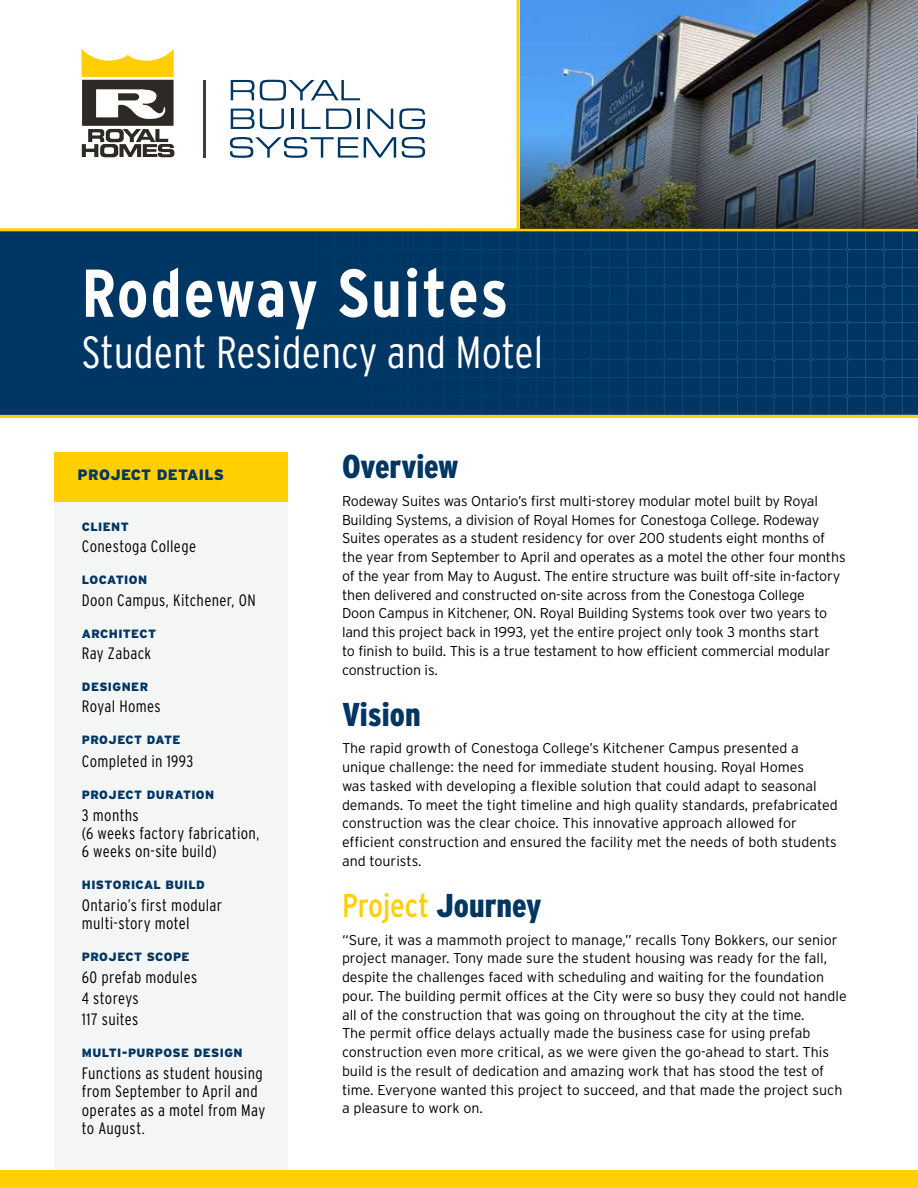
<style>
.page{position:relative;width:918px;height:1188px;background:#fff}
.page>*{position:absolute;margin:0;border:0;box-sizing:border-box;transform-origin:0 0}
.t1{font:700 67.5px "Interstate Condensed";letter-spacing:.025em;color:#fff}
.t2{font:300 45px "Interstate Condensed";color:#fff}
.t3{font:900 33px "Interstate Condensed";letter-spacing:-.005em;color:#003663}
.t4{font:33px "Interstate Condensed";letter-spacing:-.005em;color:#ffcf01}
.t5{font:300 16.5px/18.5px "Interstate Condensed";letter-spacing:.02em;color:#000}
.t6{font:900 15px "Interstate";letter-spacing:.02em;color:#003663}
.t7{font:300 14.25px/18.8px "Interstate";letter-spacing:-.01em;color:#000}
.t8{font:900 12px "Interstate";letter-spacing:.035em;color:#003663}
.s1{font-weight:900;color:#003663}
</style>
<div class="page">
<div style="left:0;top:231px;width:918px;height:185px;background:#003663"></div>
<svg style="left:732px;top:231px;width:186px;height:41px"></svg>
<svg style="left:315px;top:272px;width:603px;height:143px"></svg>
<svg style="left:315px;top:231px;width:417px;height:41px"></svg>
<div style="left:54px;top:496px;width:234px;height:676px;background:#f4f5f5"></div>
<div style="left:54px;top:452px;width:234px;height:49px;background:#ffcf01"></div>
<img style="left:520px;top:0;width:398px;height:103px">
<div style="left:0;top:1170px;width:918px;height:18px;background:#ffcf01"></div>
<hr style="left:0;top:228px;width:918px;height:3px;background:#ffcf01">
<svg style="left:82px;top:49px;width:93px;height:108px"></svg>
<hr style="left:204px;top:80px;width:2px;height:77px;background:#3a3f47">
<svg style="left:231px;top:80px;width:129px;height:21px"></svg>
<svg style="left:231px;top:109px;width:53px;height:20px"></svg>
<hr style="left:292px;top:109px;width:2px;height:20px;background:#003663">
<svg style="left:302px;top:109px;width:49px;height:20px"></svg>
<hr style="left:357px;top:109px;width:3px;height:20px;background:#003663">
<svg style="left:367px;top:109px;width:26px;height:20px"></svg>
<svg style="left:399px;top:108px;width:26px;height:21px"></svg>
<svg style="left:230px;top:137px;width:128px;height:21px"></svg>
<svg style="left:364px;top:137px;width:32px;height:21px"></svg>
<svg style="left:402px;top:137px;width:23px;height:21px"></svg>
<img style="left:520px;top:103px;width:398px;height:126px">
<hr style="left:0;top:415px;width:918px;height:3px;background:#ffcf01">
<hr style="left:517px;top:0;width:3px;height:230px;background:#ffcf01">
<h1 class="t1" style="left:82px;top:255px;width:428px">Rodeway Suites</h1>
<h2 class="t2" style="left:82px;top:327px;width:463px">Student Residency and Motel</h2>
<p class="t6" style="left:78px;top:466px;width:148px">PROJECT DETAILS</p>
<p class="t8" style="left:82px;top:520px;width:48px">CLIENT</p>
<p class="t5" style="left:82px;top:537px;width:116px">Conestoga College</p>
<p class="t8" style="left:82px;top:573px;width:67px">LOCATION</p>
<p class="t5" style="left:82px;top:591px;width:175px">Doon Campus, Kitchener, ON</p>
<p class="t8" style="left:82px;top:627px;width:76px">ARCHITECT</p>
<p class="t5" style="left:82px;top:644px;width:71px">Ray Zaback</p>
<p class="t8" style="left:82px;top:680px;width:68px">DESIGNER</p>
<p class="t5" style="left:82px;top:697px;width:80px">Royal Homes</p>
<p class="t8" style="left:82px;top:733px;width:100px">PROJECT DATE</p>
<p class="t5" style="left:82px;top:752px;width:113px">Completed in 1993</p>
<p class="t8" style="left:82px;top:788px;width:134px">PROJECT DURATION</p>
<p class="t5" style="left:82px;top:805px;width:179px">3 months<br>(6 weeks factory fabrication,<br>6 weeks on-site build)</p>
<p class="t8" style="left:82px;top:878px;width:125px">HISTORICAL BUILD</p>
<p class="t5" style="left:82px;top:896px;width:142px">Ontario’s first modular multi-story motel</p>
<p class="t8" style="left:82px;top:950px;width:109px">PROJECT SCOPE</p>
<p class="t5" style="left:82px;top:966px;width:117px;line-height:21.5px">60 prefab modules<br>4 storeys<br>117 suites</p>
<p class="t8" style="left:82px;top:1046px;width:162px">MULTI-PURPOSE DESIGN</p>
<p class="t5" style="left:82px;top:1064px;width:185px">Functions as student housing from September to April and operates as a motel from May to August.</p>
<h3 class="t3" style="left:342px;top:448px;width:118px">Overview</h3>
<p class="t7" style="left:342px;top:491px;width:505px">Rodeway Suites was Ontario’s first multi-storey modular motel built by Royal Building Systems, a division of Royal Homes for Conestoga College. Rodeway Suites operates as a student residency for over 200 students eight months of the year from September to April and operates as a motel the other four months of the year from May to August. The entire structure was built off-site in-factory then delivered and constructed on-site across from the Conestoga College<br>Doon Campus in Kitchener, ON. Royal Building Systems took over two years to land this project back in 1993, yet the entire project only took 3 months start<br>to finish to build. This is a true testament to how efficient commercial modular construction is.</p>
<h3 class="t3" style="left:342px;top:696px;width:80px">Vision</h3>
<p class="t7" style="left:342px;top:739px;width:497px">The rapid growth of Conestoga College’s Kitchener Campus presented a unique challenge: the need for immediate student housing. Royal Homes<br>was tasked with developing a flexible solution that could adapt to seasonal demands. To meet the tight timeline and high quality standards, prefabricated construction was the clear choice. This innovative approach allowed for efficient construction and ensured the facility met the needs of both students and tourists.</p>
<h3 class="t4" style="left:342px;top:887px;width:201px">Project <span class="s1">Journey</span></h3>
<p class="t7" style="left:342px;top:930px;width:506px">“Sure, it was a mammoth project to manage,” recalls Tony Bokkers, our senior project manager. Tony made sure the student housing was ready for the fall, despite the challenges faced with scheduling and waiting for the foundation pour. The building permit offices at the City were so busy they could not handle all of the construction that was going on throughout the city at the time.<br>The permit office delays actually made the business case for using prefab construction even more critical, as we were given the go-ahead to start. This build is the result of dedication and amazing work that has stood the test of time. Everyone wanted this project to succeed, and that made the project such a pleasure to work on.</p>
</div>
